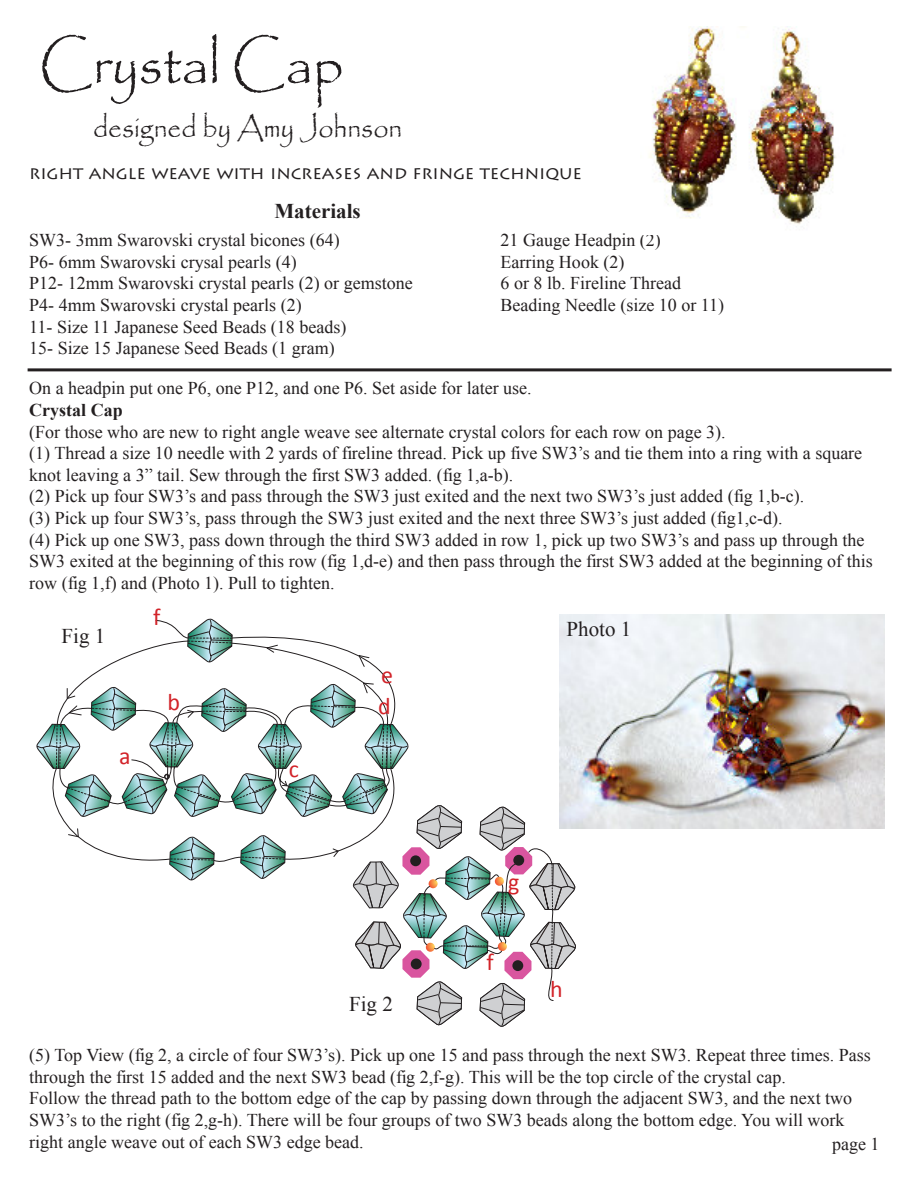
<style>
.page{position:relative;width:918px;height:1188px;background:#fff}
.page>*{position:absolute;margin:0;border:0;box-sizing:border-box;transform-origin:0 0}
.t1{font:59.4px "Papyrus";color:#231f20;scale:.91 1}
.t2{font:29.7px "Papyrus";color:#231f20;scale:.91 1}
.t3{font:24px "Calibri";color:#d22329}
.t4{font:21px "Times New Roman";color:#231f20}
.t5{font:700 21px "Times New Roman";color:#231f20}
.t6{font:18px/21.6px "Times New Roman";color:#231f20}
.t7{font:18px "Lithos Pro";color:#231f20}
.t8{font:700 18px "Times New Roman";color:#231f20}
</style>
<div class="page">
<hr style="left:29px;top:368px;width:861px;height:3px;background:#231f20">
<svg style="left:36px;top:619px;width:540px;height:408px"></svg>
<img style="left:560px;top:614px;width:325px;height:215px">
<img style="left:649px;top:26px;width:187px;height:199px">
<h1 class="t1" style="left:39px;top:35px;width:337px">Crystal Cap</h1>
<h2 class="t2" style="left:93px;top:113px;width:342px">designed by Amy Johnson</h2>
<p class="t7" style="left:29px;top:166px;width:554px">RIGHT ANGLE WEAVE WITH INCREASES AND FRINGE TECHNIQUE</p>
<p class="t5" style="left:274px;top:204px;width:88px">Materials</p>
<p class="t6" style="left:29px;top:231px;width:385px">SW3- 3mm Swarovski crystal bicones (64)<br>P6- 6mm Swarovski crysal pearls (4)<br>P12- 12mm Swarovski crystal pearls (2) or gemstone P4- 4mm Swarovski crystal pearls (2)<br>11- Size 11 Japanese Seed Beads (18 beads)<br>15- Size 15 Japanese Seed Beads (1 gram)</p>
<p class="t6" style="left:501px;top:231px;width:225px">21 Gauge Headpin (2)<br>Earring Hook (2)<br>6 or 8 lb. Fireline Thread<br>Beading Needle (size 10 or 11)</p>
<p class="t6" style="left:29px;top:379px;width:504px">On a headpin put one P6, one P12, and one P6. Set aside for later use.</p>
<p class="t8" style="left:29px;top:404px;width:95px">Crystal Cap</p>
<p class="t6" style="left:29px;top:422px;width:845px">(For those who are new to right angle weave see alternate crystal colors for each row on page 3).<br>(1) Thread a size 10 needle with 2 yards of fireline thread. Pick up five SW3’s and tie them into a ring with a square knot leaving a 3” tail. Sew through the first SW3 added. (fig 1,a-b).<br>(2) Pick up four SW3’s and pass through the SW3 just exited and the next two SW3’s just added (fig 1,b-c).<br>(3) Pick up four SW3’s, pass through the SW3 just exited and the next three SW3’s just added (fig1,c-d).<br>(4) Pick up one SW3, pass down through the third SW3 added in row 1, pick up two SW3’s and pass up through the SW3 exited at the beginning of this row (fig 1,d-e) and then pass through the first SW3 added at the beginning of this row (fig 1,f) and (Photo 1). Pull to tighten.</p>
<p class="t4" style="left:62px;top:629px;width:45px">Fig 1</p>
<h3 class="t3" style="left:119px;top:746px;width:13px">a</h3>
<h3 class="t3" style="left:153px;top:607px;width:9px">f</h3>
<h3 class="t3" style="left:167px;top:692px;width:14px">b</h3>
<h3 class="t3" style="left:289px;top:759px;width:12px">c</h3>
<h3 class="t3" style="left:381px;top:665px;width:13px">e</h3>
<h3 class="t3" style="left:378px;top:696px;width:14px">d</h3>
<p class="t4" style="left:349px;top:996px;width:45px">Fig 2</p>
<p class="t4" style="left:567px;top:621px;width:66px">Photo 1</p>
<h3 class="t3" style="left:508px;top:872px;width:13px">g</h3>
<h3 class="t3" style="left:486px;top:952px;width:9px">f</h3>
<h3 class="t3" style="left:550px;top:979px;width:14px">h</h3>
<p class="t6" style="left:29px;top:1046px;width:843px">(5) Top View (fig 2, a circle of four SW3’s). Pick up one 15 and pass through the next SW3. Repeat three times. Pass through the first 15 added and the next SW3 bead (fig 2,f-g). This will be the top circle of the crystal cap.<br>Follow the thread path to the bottom edge of the cap by passing down through the adjacent SW3, and the next two SW3’s to the right (fig 2,g-h). There will be four groups of two SW3 beads along the bottom edge. You will work right angle weave out of each SW3 edge bead.</p>
<p class="t6" style="left:832px;top:1135px;width:49px">page 1</p>
</div>
